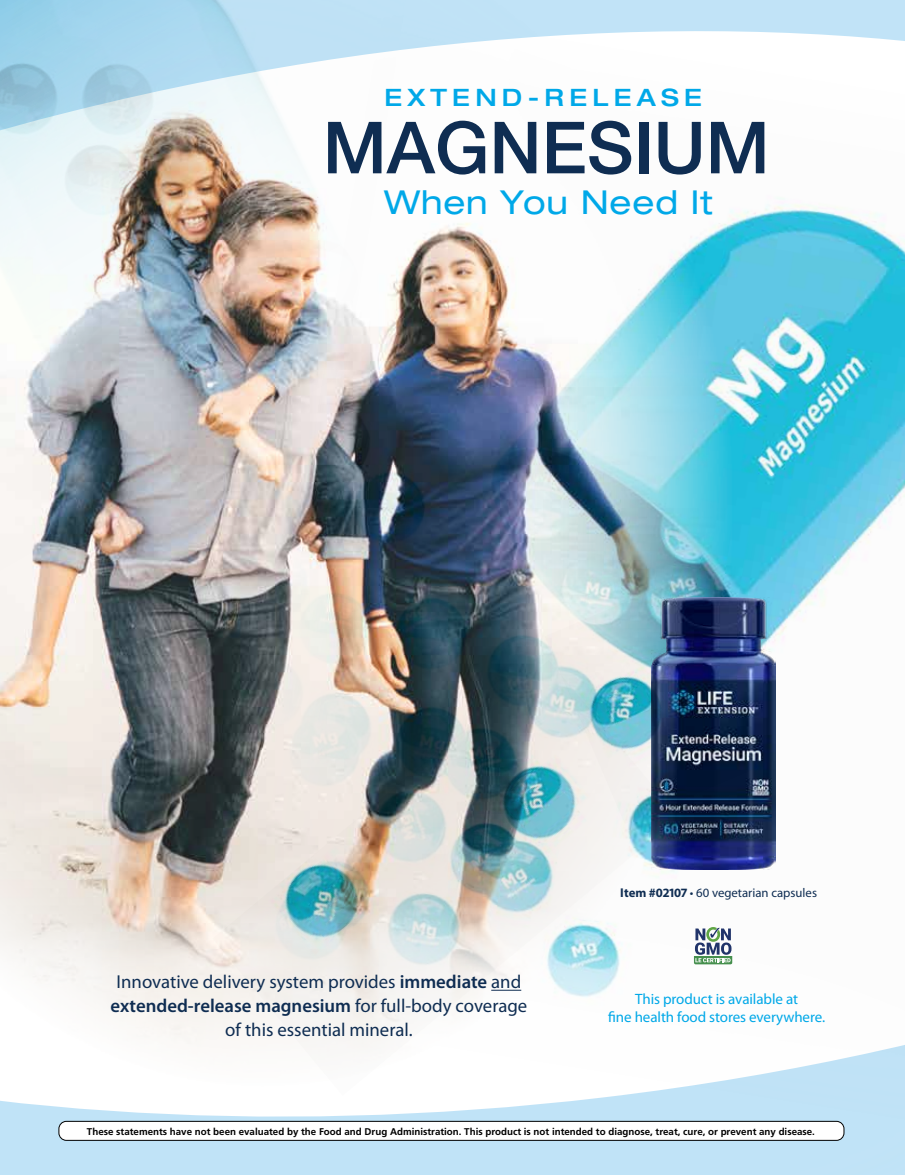
<style>
.page{position:relative;width:905px;height:1175px;background:#fff}
.page>*{position:absolute;margin:0;border:0;box-sizing:border-box;transform-origin:0 0}
.t1{font:500 72px "Helvetica Neue";color:#0f2d52}
.t2{font:expanded 33px "Helvetica Neue";letter-spacing:.025em;color:#00a8e8}
.t3{font:500 expanded 24px "Helvetica Neue";letter-spacing:.22em;color:#00a8e8}
.t4{font:18.75px/24px "Myriad Pro";color:#0f2d52;text-align:center}
.t5{font:15px/18px "Myriad Pro";letter-spacing:-.005em;color:#00a8e8;text-align:center}
.t6{font:12.75px "Myriad Pro";color:#0f2d52}
.t7{font:700 9.75px "Frutiger";color:#000}
.s1{font-weight:600}
.s2{font-weight:700}
</style>
<div class="page">
<svg style="left:0;top:0;width:904px;height:214px"></svg>
<img style="left:0;top:214px;width:904px;height:960px">
<div style="left:59px;top:1121px;width:785px;height:19px;background:#fff;border-radius:7px"></div>
<div style="left:58px;top:1120px;width:786px;height:20px;border:1px solid #000;border-radius:7px"></div>
<svg style="left:694px;top:927px;width:38px;height:37px"></svg>
<hr style="left:491px;top:989px;width:30px;height:1px;background:#0f2d52">
<h3 class="t3" style="left:384px;top:82px;width:319px">EXTEND-RELEASE</h3>
<h1 class="t1" style="left:323px;top:105px;width:448px">MAGNESIUM</h1>
<h2 class="t2" style="left:384px;top:182px;width:330px">When You Need It</h2>
<h3 class="t4" style="left:111px;top:970px;width:418px">Innovative delivery system provides <span class="s1">immediate</span> and <span class="s1">extended-release magnesium</span> for full-body coverage of this essential mineral.</h3>
<h3 class="t6" style="left:620px;top:886px;width:198px"><span class="s2">Item #02107</span> • 60 vegetarian capsules</h3>
<h3 class="t5" style="left:608px;top:990px;width:218px">This product is available at<br>fine health food stores everywhere.</h3>
<p class="t7" style="left:87px;top:1125px;width:729px">These statements have not been evaluated by the Food and Drug Administration. This product is not intended to diagnose, treat, cure, or prevent any disease.</p>
</div>
